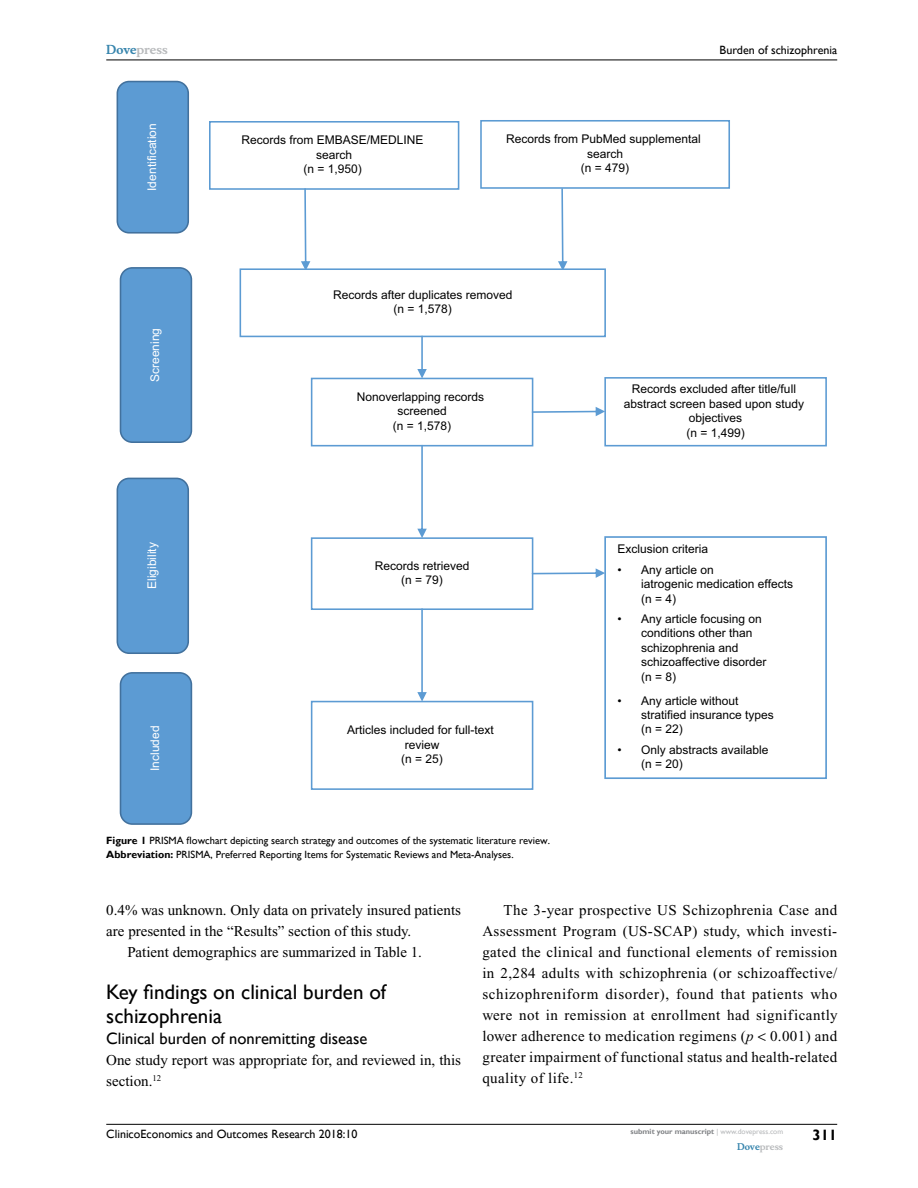
<style>
.page{position:relative;width:918px;height:1188px;background:#fff}
.page>*{position:absolute;margin:0;border:0;box-sizing:border-box;transform-origin:0 0}
.t1{font:21px/24px "Gill Sans";color:#000}
.t2{font:16.5px "Gill Sans";color:#000}
.t3{font:15px/21px "Times New Roman";color:#000}
.t4{font:700 15px "Gill Sans";color:#000}
.t5{font:12px/14.4px "Arial";color:#000;text-align:center}
.t6{font:12px "Gill Sans";color:#000}
.t7{font:12px "Arial";color:#fff}
.t8{font:700 12px "Musee";color:#b8babc}
.t9{font:10.5px/13.5px "Gill Sans";color:#000}
.t10{font:700 9px "Musee";color:#b8babc}
.t11{font:700 7.5px "Gill Sans";color:#808285}
.s1{color:#3785ad}
.s2{font-weight:700}
.s3{font-style:italic}
.s4{font-weight:400;color:#b8babc}
</style>
<div class="page">
<hr style="left:106px;top:1124px;width:731px;height:1px;background:#000">
<hr style="left:106px;top:60px;width:731px;height:1px;background:#000">
<div style="left:117px;top:82px;width:71px;height:151px;background:#5c9bd3;border-radius:12px"></div>
<div style="left:117px;top:81px;width:72px;height:153px;border:2px solid #42719d;border-radius:12px"></div>
<div style="left:121px;top:268px;width:70px;height:174px;background:#5c9bd3;border-radius:12px"></div>
<div style="left:120px;top:267px;width:72px;height:176px;border:2px solid #42719d;border-radius:12px"></div>
<div style="left:117px;top:478px;width:71px;height:175px;background:#5c9bd3;border-radius:12px"></div>
<div style="left:117px;top:478px;width:72px;height:176px;border:2px solid #42719d;border-radius:12px"></div>
<div style="left:121px;top:673px;width:70px;height:151px;background:#5c9bd3;border-radius:12px"></div>
<div style="left:120px;top:672px;width:72px;height:153px;border:2px solid #42719d;border-radius:12px"></div>
<div style="left:209px;top:121px;width:250px;height:69px;background:#fff;border:2px solid #5c9bd3"></div>
<div style="left:480px;top:120px;width:250px;height:69px;background:#fff;border:2px solid #5c9bd3"></div>
<svg style="left:301px;top:188px;width:9px;height:80px"></svg>
<svg style="left:558px;top:188px;width:9px;height:80px"></svg>
<div style="left:240px;top:268px;width:366px;height:69px;background:#fff;border:2px solid #5c9bd3"></div>
<svg style="left:417px;top:336px;width:10px;height:42px"></svg>
<div style="left:311px;top:378px;width:222px;height:68px;background:#fff;border:2px solid #5c9bd3"></div>
<svg style="left:532px;top:407px;width:72px;height:9px"></svg>
<div style="left:604px;top:377px;width:223px;height:69px;border:2px solid #5c9bd3"></div>
<div style="left:311px;top:537px;width:222px;height:73px;background:#fff;border:2px solid #5c9bd3"></div>
<svg style="left:417px;top:445px;width:10px;height:93px"></svg>
<svg style="left:532px;top:568px;width:72px;height:10px"></svg>
<div style="left:604px;top:536px;width:223px;height:243px;border:2px solid #5c9bd3"></div>
<div style="left:311px;top:701px;width:222px;height:89px;background:#fff;border:2px solid #5c9bd3"></div>
<svg style="left:417px;top:608px;width:10px;height:94px"></svg>
<p class="t8" style="left:106px;top:43px;width:63px"><span class="s1">Dove</span>press</p>
<p class="t6" style="left:720px;top:43px;width:119px">Burden of schizophrenia</p>
<p class="t7" style="left:144px;top:191px;width:69px;rotate:-90deg">Identification</p>
<p class="t7" style="left:147px;top:382px;width:56px;rotate:-90deg">Screening</p>
<p class="t7" style="left:144px;top:589px;width:48px;rotate:-90deg">Eligibility</p>
<p class="t7" style="left:147px;top:771px;width:47px;rotate:-90deg">Included</p>
<p class="t5" style="left:242px;top:133px;width:184px">Records from EMBASE/MEDLINE search<br>(n = 1,950)</p>
<p class="t5" style="left:506px;top:132px;width:196px">Records from PubMed supplemental search<br>(n = 479)</p>
<p class="t5" style="left:333px;top:287px;width:181px">Records after duplicates removed (n = 1,578)</p>
<p class="t5" style="left:357px;top:389px;width:129px">Nonoverlapping records screened<br>(n = 1,578)</p>
<p class="t5" style="left:624px;top:382px;width:182px">Records excluded after title/full abstract screen based upon study objectives<br>(n = 1,499)</p>
<p class="t5" style="left:375px;top:558px;width:96px">Records retrieved (n = 79)</p>
<p class="t5" style="left:347px;top:723px;width:148px">Articles included for full-text review<br>(n = 25)</p>
<p class="t5" style="left:617px;top:541px;width:92px">Exclusion criteria</p>
<p class="t5" style="left:641px;top:562px;width:154px;text-align:left;text-indent:-24px">• Any article on<br>iatrogenic medication effects (n = 4)</p>
<p class="t5" style="left:641px;top:611px;width:127px;text-align:left;text-indent:-24px">• Any article focusing on conditions other than schizophrenia and schizoaffective disorder (n = 8)</p>
<p class="t5" style="left:641px;top:693px;width:134px;text-align:left;text-indent:-24px">• Any article without stratified insurance types (n = 22)</p>
<p class="t5" style="left:641px;top:742px;width:129px;text-align:left;text-indent:-24px">• Only abstracts available (n = 20)</p>
<p class="t9" style="left:106px;top:834px;width:445px"><span class="s2">Figure 1</span> PRISMA flowchart depicting search strategy and outcomes of the systematic literature review.<br><span class="s2">Abbreviation:</span> PRISMA, Preferred Reporting Items for Systematic Reviews and Meta-Analyses.</p>
<p class="t3" style="left:106px;top:899px;width:356px">0.4% was unknown. Only data on privately insured patients</p>
<p class="t3" style="left:106px;top:920px;width:306px">are presented in the “Results” section of this study.</p>
<p class="t3" style="left:128px;top:941px;width:296px">Patient demographics are summarized in Table 1.</p>
<h1 class="t1" style="left:106px;top:980px;width:281px">Key findings on clinical burden of schizophrenia</h1>
<p class="t2" style="left:106px;top:1029px;width:263px">Clinical burden of nonremitting disease</p>
<p class="t3" style="left:106px;top:1049px;width:356px">One study report was appropriate for, and reviewed in, this section.<sup>12</sup></p>
<p class="t3" style="left:482px;top:899px;width:357px;text-align:justify;text-indent:21px">The 3-year prospective US Schizophrenia Case and Assessment Program (US-SCAP) study, which investi&shy;gated the clinical and functional elements of remission in 2,284 adults with schizophrenia (or schizoaffective/ schizophreniform disorder), found that patients who were not in remission at enrollment had significantly lower adherence to medication regimens (<span class="s3">p</span> 0.001) and greater impairment of functional status and health-related quality of life.<sup>12</sup></p>
<p class="t6" style="left:106px;top:1127px;width:253px">ClinicoEconomics and Outcomes Research 2018:10</p>
<p class="t11" style="left:631px;top:1127px;width:154px">submit your manuscript <span class="s4">| www.dovepress.com</span></p>
<p class="t10" style="left:737px;top:1141px;width:48px"><span class="s1">Dove</span>press</p>
<p class="t4" style="left:812px;top:1126px;width:26px">311</p>
</div>
